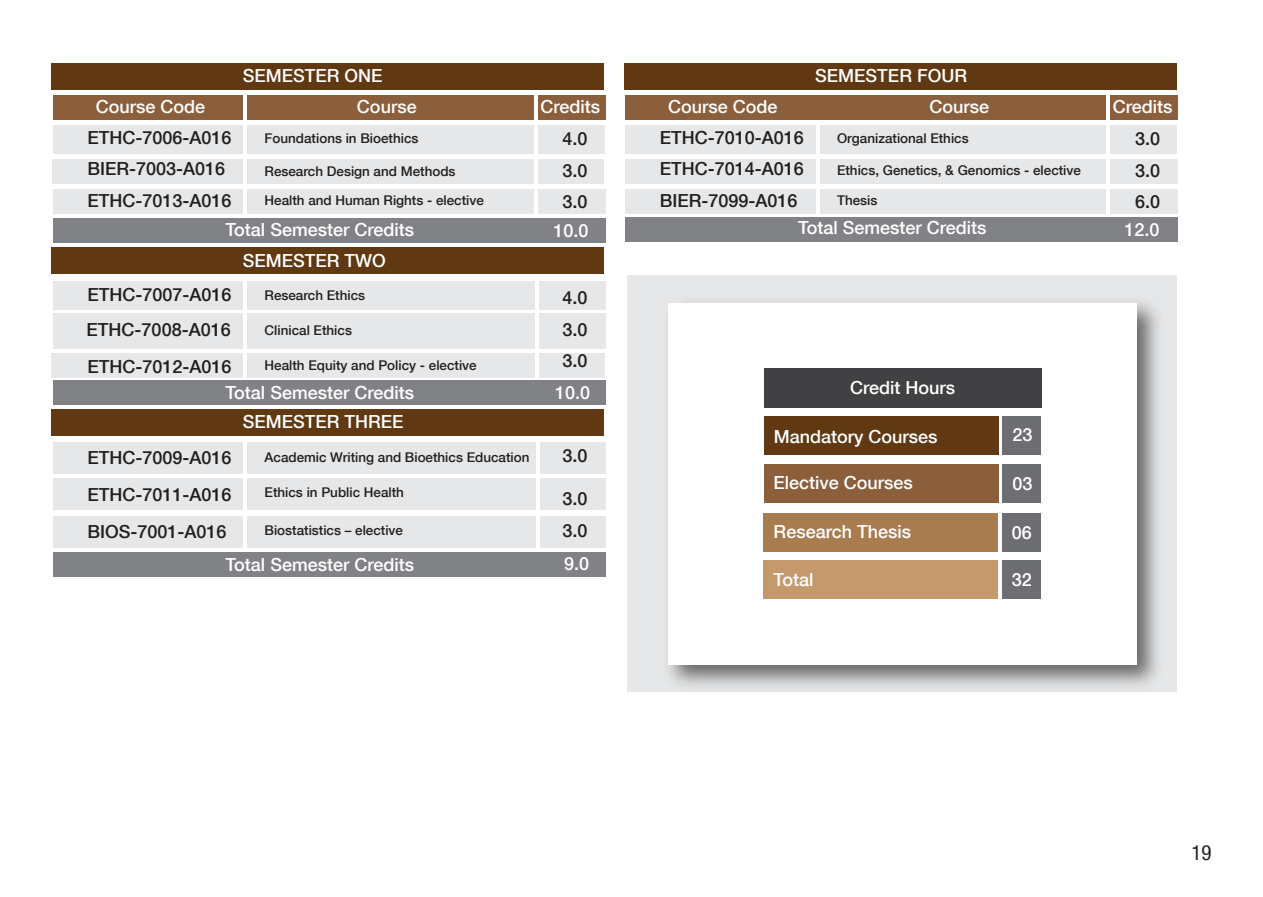
<style>
.page{position:relative;width:1263px;height:897px;background:#fff}
.page>*{position:absolute;margin:0;border:0;box-sizing:border-box;transform-origin:0 0}
.t1{font:condensed 21px "Helvetica Neue LT Com";color:#231f20}
.t2{font:500 18px "Helvetica Neue LT Com";color:#fff}
.t3{font:500 18px/31.5px "Helvetica Neue LT Com";color:#231f20;text-align:justify}
.t4{font:500 13.5px/29.1px "Helvetica Neue LT Com";color:#231f20}
</style>
<div class="page">
<div style="left:51px;top:353px;width:554px;height:24px;background:#e6e7e8"></div>
<div style="left:53px;top:125px;width:551px;height:29px;background:#e6e7e8"></div>
<div style="left:53px;top:159px;width:551px;height:24px;background:#e6e7e8"></div>
<div style="left:53px;top:189px;width:552px;height:24px;background:#e6e7e8"></div>
<div style="left:53px;top:219px;width:552px;height:24px;background:#808285"></div>
<div style="left:53px;top:381px;width:552px;height:24px;background:#808285"></div>
<div style="left:53px;top:95px;width:552px;height:24px;background:#8b5e3c"></div>
<div style="left:51px;top:63px;width:553px;height:26px;background:#603913"></div>
<hr style="left:244px;top:121px;width:3px;height:96px;background:#fff">
<hr style="left:244px;top:91px;width:3px;height:29px;background:#fff">
<hr style="left:534px;top:92px;width:3px;height:30px;background:#fff">
<hr style="left:534px;top:121px;width:3px;height:95px;background:#fff">
<div style="left:53px;top:281px;width:552px;height:28px;background:#e6e7e8"></div>
<div style="left:53px;top:313px;width:552px;height:35px;background:#e6e7e8"></div>
<div style="left:51px;top:247px;width:553px;height:27px;background:#603913"></div>
<div style="left:625px;top:125px;width:551px;height:29px;background:#e6e7e8"></div>
<div style="left:625px;top:189px;width:553px;height:24px;background:#e6e7e8"></div>
<div style="left:625px;top:159px;width:553px;height:24px;background:#e6e7e8"></div>
<div style="left:625px;top:217px;width:553px;height:24px;background:#808285"></div>
<div style="left:625px;top:95px;width:553px;height:24px;background:#8b5e3c"></div>
<div style="left:624px;top:63px;width:552px;height:26px;background:#603913"></div>
<hr style="left:816px;top:121px;width:3px;height:95px;background:#fff">
<hr style="left:1106px;top:92px;width:4px;height:30px;background:#fff">
<hr style="left:1106px;top:121px;width:4px;height:95px;background:#fff">
<div style="left:51px;top:409px;width:553px;height:26px;background:#603913"></div>
<div style="left:53px;top:441px;width:552px;height:32px;background:#e6e7e8"></div>
<div style="left:53px;top:478px;width:552px;height:32px;background:#e6e7e8"></div>
<div style="left:53px;top:515px;width:552px;height:32px;background:#e6e7e8"></div>
<div style="left:53px;top:552px;width:552px;height:24px;background:#808285"></div>
<div style="left:628px;top:275px;width:549px;height:416px;background:#e6e7e8"></div>
<img style="left:656px;top:302px;width:514px;height:390px">
<div style="left:668px;top:303px;width:468px;height:361px;background:#fff"></div>
<div style="left:763px;top:513px;width:235px;height:38px;background:#a97c50"></div>
<div style="left:1001px;top:513px;width:39px;height:39px;background:#6d6e71"></div>
<div style="left:763px;top:560px;width:235px;height:38px;background:#c49a6c"></div>
<div style="left:1001px;top:560px;width:39px;height:39px;background:#6d6e71"></div>
<div style="left:763px;top:368px;width:278px;height:39px;background:#414042"></div>
<div style="left:764px;top:416px;width:235px;height:38px;background:#603913"></div>
<div style="left:1002px;top:416px;width:39px;height:38px;background:#6d6e71"></div>
<div style="left:764px;top:464px;width:235px;height:38px;background:#8b5e3c"></div>
<div style="left:1002px;top:464px;width:39px;height:39px;background:#6d6e71"></div>
<hr style="left:244px;top:279px;width:3px;height:100px;background:#fff">
<hr style="left:535px;top:279px;width:4px;height:101px;background:#fff">
<hr style="left:536px;top:439px;width:3px;height:112px;background:#fff">
<hr style="left:243px;top:439px;width:4px;height:109px;background:#fff">
<h2 class="t2" style="left:243px;top:65px;width:141px">SEMESTER ONE</h2>
<h2 class="t2" style="left:96px;top:96px;width:111px">Course Code</h2>
<h2 class="t2" style="left:357px;top:96px;width:61px">Course</h2>
<h2 class="t2" style="left:540px;top:96px;width:61px">Credits</h2>
<h2 class="t3" style="left:87px;top:121px;width:146px;text-align:left">ETHC-7006-A016<br>BIER-7003-A016<br>ETHC-7013-A016</h2>
<p class="t4" style="left:265px;top:123px;width:155px">Foundations in Bioethics</p>
<p class="t4" style="left:265px;top:157px;width:221px">Research Design and Methods<br>Health and Human Rights - elective</p>
<h2 class="t2" style="left:226px;top:218px;width:190px">Total Semester Credits</h2>
<h2 class="t2" style="left:243px;top:249px;width:145px">SEMESTER TWO</h2>
<h2 class="t3" style="left:87px;top:279px;width:146px">ETHC-7007-A016</h2>
<p class="t4" style="left:265px;top:280px;width:102px">Research Ethics</p>
<h2 class="t3" style="left:87px;top:314px;width:146px">ETHC-7008-A016</h2>
<h2 class="t3" style="left:87px;top:350px;width:146px">ETHC-7012-A016</h2>
<p class="t4" style="left:265px;top:315px;width:89px">Clinical Ethics</p>
<p class="t4" style="left:265px;top:350px;width:214px">Health Equity and Policy - elective</p>
<h2 class="t2" style="left:226px;top:382px;width:190px">Total Semester Credits</h2>
<h2 class="t3" style="left:87px;top:438px;width:146px;line-height:37.2px">ETHC-7009-A016<br>ETHC-7011-A016<br>BIOS-7001-A016</h2>
<h2 class="t2" style="left:243px;top:411px;width:162px">SEMESTER THREE</h2>
<p class="t4" style="left:265px;top:442px;width:266px">Academic Writing and Bioethics Education</p>
<p class="t4" style="left:265px;top:478px;width:141px">Ethics in Public Health</p>
<p class="t4" style="left:265px;top:515px;width:140px">Biostatistics – elective</p>
<h2 class="t2" style="left:226px;top:553px;width:190px">Total Semester Credits</h2>
<h2 class="t3" style="left:562px;top:123px;width:27px">4.0<br>3.0<br>3.0</h2>
<h2 class="t2" style="left:553px;top:220px;width:37px">10.0</h2>
<h2 class="t3" style="left:562px;top:282px;width:27px">4.0<br>3.0<br>3.0</h2>
<h2 class="t2" style="left:555px;top:382px;width:37px">10.0</h2>
<h2 class="t3" style="left:562px;top:440px;width:27px">3.0</h2>
<h2 class="t3" style="left:562px;top:483px;width:27px">3.0<br>3.0</h2>
<h2 class="t2" style="left:564px;top:553px;width:27px">9.0</h2>
<h2 class="t2" style="left:815px;top:65px;width:153px">SEMESTER FOUR</h2>
<h2 class="t2" style="left:668px;top:96px;width:111px">Course Code</h2>
<h2 class="t2" style="left:929px;top:96px;width:61px">Course</h2>
<h2 class="t2" style="left:1112px;top:96px;width:61px">Credits</h2>
<h2 class="t3" style="left:660px;top:121px;width:146px">ETHC-7010-A016<br>ETHC-7014-A016<br>BIER-7099-A016</h2>
<p class="t4" style="left:837px;top:123px;width:133px">Organizational Ethics</p>
<p class="t4" style="left:837px;top:155px;width:245px;line-height:29.7px">Ethics, Genetics, &amp; Genomics - elective<br>Thesis</p>
<h2 class="t2" style="left:798px;top:217px;width:190px">Total Semester Credits</h2>
<h2 class="t3" style="left:1135px;top:123px;width:27px">3.0<br>3.0<br>6.0</h2>
<h2 class="t2" style="left:1124px;top:218px;width:37px">12.0</h2>
<h2 class="t2" style="left:850px;top:376px;width:107px">Credit Hours</h2>
<h2 class="t2" style="left:774px;top:425px;width:165px">Mandatory Courses</h2>
<h2 class="t2" style="left:1012px;top:424px;width:22px">23</h2>
<h2 class="t2" style="left:773px;top:472px;width:141px">Elective Courses</h2>
<h2 class="t2" style="left:1012px;top:473px;width:22px">03</h2>
<h2 class="t2" style="left:773px;top:520px;width:139px">Research Thesis</h2>
<h2 class="t2" style="left:1012px;top:521px;width:22px">06</h2>
<h2 class="t2" style="left:773px;top:568px;width:41px">Total</h2>
<h2 class="t2" style="left:1012px;top:568px;width:22px">32</h2>
<h1 class="t1" style="left:1191px;top:840px;width:22px">19</h1>
</div>
